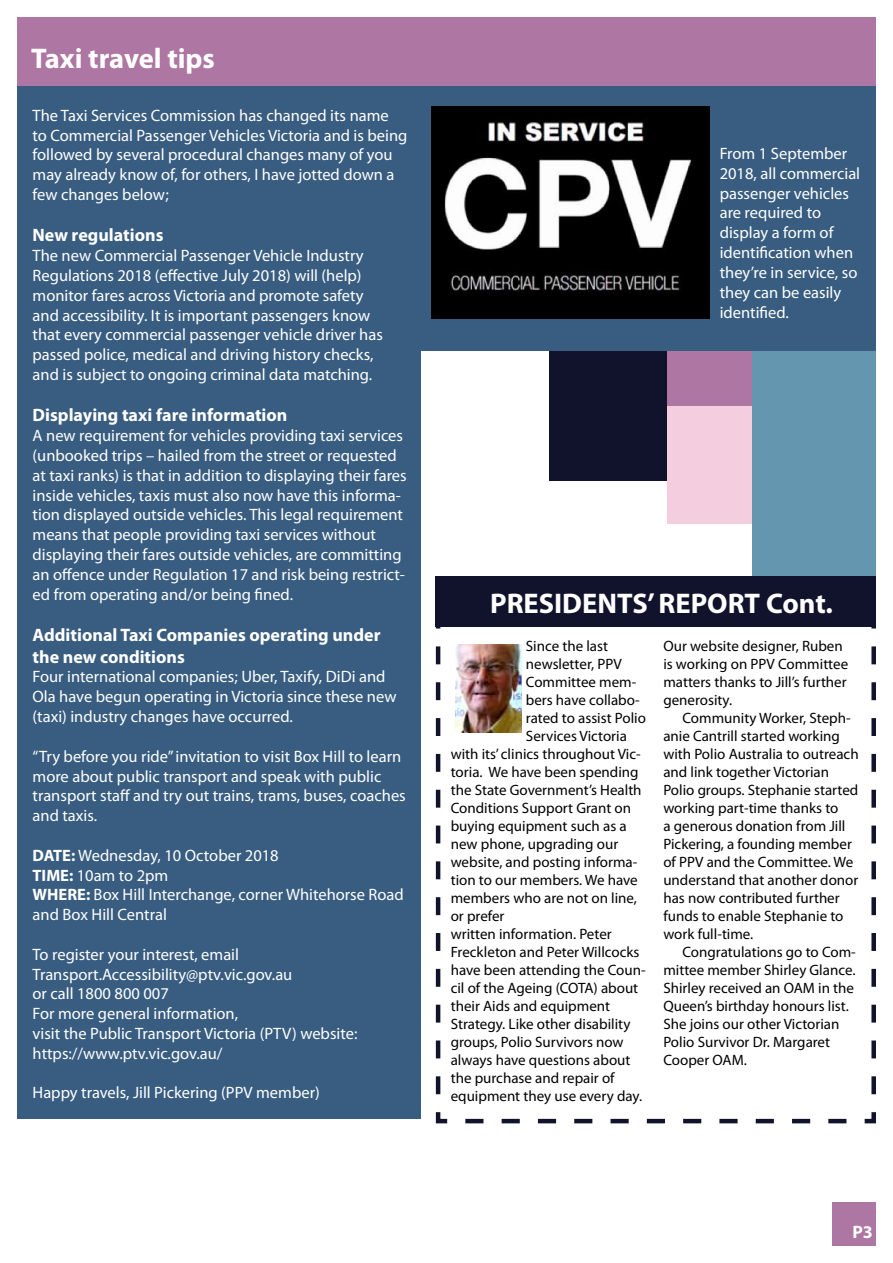
<style>
.page{position:relative;width:893px;height:1263px;background:#fff}
.page>*{position:absolute;margin:0;border:0;box-sizing:border-box;transform-origin:0 0}
.t1{font:700 28.5px "Myriad Pro";color:#fff}
.t2{font:700 18px/21.6px "Myriad Pro";color:#fff}
.t3{font:16.5px/19.8px "Myriad Pro";color:#fff}
.t4{font:15px/18px "Myriad Pro";color:#000}
.s1{font-weight:700}
</style>
<div class="page">
<div style="left:667px;top:405px;width:86px;height:119px;background:#f4cddf"></div>
<div style="left:18px;top:81px;width:403px;height:1038px;background:#385d80"></div>
<div style="left:833px;top:1203px;width:43px;height:43px;background:#ae77a3"></div>
<div style="left:664px;top:351px;width:89px;height:54px;background:#ae77a3"></div>
<div style="left:753px;top:351px;width:123px;height:227px;background:#6596b0"></div>
<div style="left:549px;top:351px;width:118px;height:130px;background:#11122b"></div>
<div style="left:421px;top:17px;width:455px;height:334px;background:#385d80"></div>
<img style="left:431px;top:106px;width:278px;height:212px">
<div style="left:18px;top:17px;width:858px;height:68px;background:#ae77a3"></div>
<div style="left:436px;top:576px;width:440px;height:51px;background:#11122b"></div>
<svg style="left:435px;top:615px;width:441px;height:509px"></svg>
<h1 class="t1" style="left:31px;top:40px;width:185px">Taxi travel tips</h1>
<p class="t3" style="left:33px;top:105px;width:376px">The Taxi Services Commission has changed its name<br>to Commercial Passenger Vehicles Victoria and is being followed by several procedural changes many of you may already know of, for others, I have jotted down a few changes below;</p>
<p class="t2" style="left:33px;top:224px;width:132px">New regulations</p>
<p class="t3" style="left:33px;top:246px;width:352px">The new Commercial Passenger Vehicle Industry Regulations 2018 (effective July 2018) will (help) monitor fares across Victoria and promote safety and accessibility. It is important passengers know that every commercial passenger vehicle driver has passed police, medical and driving history checks, and is subject to ongoing criminal data matching.</p>
<p class="t2" style="left:33px;top:404px;width:256px">Displaying taxi fare information</p>
<p class="t3" style="left:33px;top:426px;width:376px">A new requirement for vehicles providing taxi services (unbooked trips – hailed from the street or requested at taxi ranks) is that in addition to displaying their fares inside vehicles, taxis must also now have this informa&shy;tion displayed outside vehicles. This legal requirement means that people providing taxi services without displaying their fares outside vehicles, are committing an offence under Regulation 17 and risk being restrict&shy;ed from operating and/or being fined.</p>
<p class="t2" style="left:33px;top:624px;width:349px">Additional Taxi Companies operating under the new conditions</p>
<p class="t3" style="left:33px;top:667px;width:365px">Four international companies; Uber, Taxify, DiDi and<br>Ola have begun operating in Victoria since these new (taxi) industry changes have occurred.</p>
<p class="t3" style="left:33px;top:746px;width:375px">“Try before you ride” invitation to visit Box Hill to learn more about public transport and speak with public transport staff and try out trains, trams, buses, coaches and taxis.</p>
<p class="t3" style="left:33px;top:845px;width:373px"><span class="s1">DATE:</span> Wednesday, 10 October 2018<br><span class="s1">TIME:</span> 10am to 2pm<br><span class="s1">WHERE:</span> Box Hill Interchange, corner Whitehorse Road and Box Hill Central</p>
<p class="t3" style="left:33px;top:944px;width:326px">To register your interest, email Transport.Accessibility@ptv.vic.gov.au<br>or call 1800 800 007<br>For more general information,<br>visit the Public Transport Victoria (PTV) website: https://www.ptv.vic.gov.au/</p>
<p class="t3" style="left:33px;top:1083px;width:289px">Happy travels, Jill Pickering (PPV member)</p>
<p class="t3" style="left:720px;top:143px;width:142px">From 1 September<br>2018, all commercial passenger vehicles are required to display a form of identification when they’re in service, so they can be easily identified.</p>
<h1 class="t1" style="left:490px;top:585px;width:344px">PRESIDENTS’ REPORT Cont.</h1>
<p class="t4" style="left:526px;top:636px;width:84px">Since the last</p>
<p class="t4" style="left:526px;top:654px;width:97px">newsletter, PPV</p>
<p class="t4" style="left:526px;top:672px;width:112px">Committee mem-</p>
<p class="t4" style="left:526px;top:690px;width:116px">bers have collabo-</p>
<p class="t4" style="left:526px;top:708px;width:122px">rated to assist Polio</p>
<p class="t4" style="left:526px;top:726px;width:103px">Services Victoria</p>
<p class="t4" style="left:451px;top:744px;width:192px">with its’ clinics throughout Vic-</p>
<p class="t4" style="left:451px;top:762px;width:189px">toria. We have been spending</p>
<p class="t4" style="left:451px;top:780px;width:192px">the State Government’s Health</p>
<p class="t4" style="left:451px;top:798px;width:182px">Conditions Support Grant on</p>
<p class="t4" style="left:451px;top:816px;width:177px">buying equipment such as a</p>
<p class="t4" style="left:451px;top:834px;width:169px">new phone, upgrading our</p>
<p class="t4" style="left:451px;top:852px;width:188px">website, and posting informa-</p>
<p class="t4" style="left:451px;top:870px;width:189px">tion to our members. We have</p>
<p class="t4" style="left:451px;top:888px;width:188px">members who are not on line,</p>
<p class="t4" style="left:451px;top:906px;width:55px">or prefer</p>
<p class="t4" style="left:451px;top:924px;width:163px">written information. Peter</p>
<p class="t4" style="left:451px;top:942px;width:190px">Freckleton and Peter Willcocks</p>
<p class="t4" style="left:451px;top:960px;width:196px">have been attending the Coun-</p>
<p class="t4" style="left:451px;top:978px;width:189px">cil of the Ageing (COTA) about</p>
<p class="t4" style="left:451px;top:996px;width:161px">their Aids and equipment</p>
<p class="t4" style="left:451px;top:1014px;width:181px">Strategy. Like other disability</p>
<p class="t4" style="left:451px;top:1032px;width:174px">groups, Polio Survivors now</p>
<p class="t4" style="left:451px;top:1050px;width:181px">always have questions about</p>
<p class="t4" style="left:451px;top:1068px;width:165px">the purchase and repair of</p>
<p class="t4" style="left:451px;top:1086px;width:193px">equipment they use every day.</p>
<p class="t4" style="left:663px;top:636px;width:186px">Our website designer, Ruben is working on PPV Committee matters thanks to Jill’s further generosity.</p>
<p class="t4" style="left:663px;top:708px;width:197px;text-indent:19px">Community Worker, Steph&shy;anie Cantrill started working with Polio Australia to outreach and link together Victorian<br>Polio groups. Stephanie started working part-time thanks to<br>a generous donation from Jill<br>Pickering, a founding member of PPV and the Committee. We understand that another donor has now contributed further funds to enable Stephanie to work full-time.</p>
<p class="t4" style="left:663px;top:942px;width:194px;text-indent:19px">Congratulations go to Com&shy;mittee member Shirley Glance.<br>Shirley received an OAM in the<br>Queen’s birthday honours list.<br>She joins our other Victorian<br>Polio Survivor Dr. Margaret<br>Cooper OAM.</p>
<p class="t2" style="left:852px;top:1221px;width:22px">P3</p>
</div>
